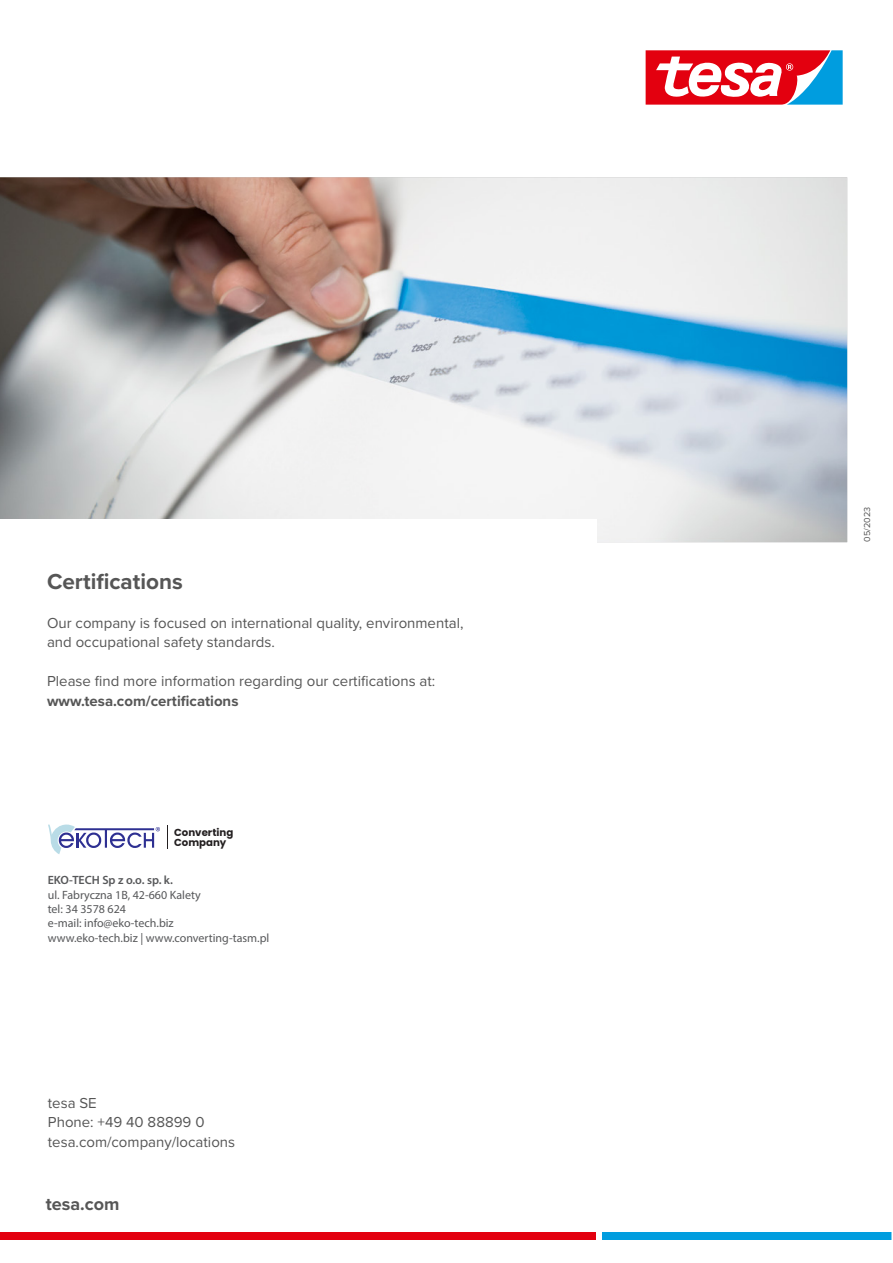
<style>
.page{position:relative;width:893px;height:1263px;background:#fff}
.page>*{position:absolute;margin:0;border:0;box-sizing:border-box;transform-origin:0 0}
.t1{font:700 22.5px "Proxima Nova";color:#565656}
.t2{font:700 18px "Proxima Nova";color:#565656}
.t3{font:15px/19.5px "Proxima Nova";color:#565656}
.t4{font:700 15px "Proxima Nova";color:#565656}
.t5{font:12px/14.4px "Myriad Pro";color:#57585a}
.t6{font:600 12px "Myriad Pro";color:#57585a}
.t7{font:700 10.2px/10.1px "Poppins";color:#231f20}
.t8{font:9px "Proxima Nova";color:#565656}
</style>
<div class="page">
<img style="left:0;top:177px;width:847px;height:365px">
<div style="left:0;top:519px;width:597px;height:31px;background:#fff"></div>
<div style="left:0;top:1232px;width:595px;height:8px;background:#e3000f"></div>
<div style="left:603px;top:1232px;width:290px;height:8px;background:#009ddf"></div>
<svg style="left:891px;top:1232px;width:2px;height:8px"></svg>
<svg style="left:645px;top:50px;width:198px;height:55px"></svg>
<svg style="left:48px;top:824px;width:112px;height:30px"></svg>
<svg style="left:167px;top:825px;width:1px;height:24px"></svg>
<h1 class="t1" style="left:47px;top:564px;width:137px">Certifications</h1>
<p class="t3" style="left:47px;top:612px;width:418px">Our company is focused on international quality, environmental, and occupational safety standards.</p>
<p class="t3" style="left:47px;top:671px;width:390px">Please find more information regarding our certifications at:</p>
<p class="t4" style="left:47px;top:690px;width:193px">www.tesa.com/certifications</p>
<p class="t7" style="left:174px;top:828px;width:61px">Converting<br>Company</p>
<p class="t6" style="left:48px;top:872px;width:127px">EKO-TECH Sp z o.o. sp. k.</p>
<p class="t5" style="left:48px;top:887px;width:223px">ul. Fabryczna 1B, 42-660 Kalety<br>tel: 34 3578 624<br>e-mail: info@eko-tech.biz<br>www.eko-tech.biz | www.converting-tasm.pl</p>
<p class="t3" style="left:48px;top:1092px;width:189px">tesa SE<br>Phone: +49 40 88899 0 tesa.com/company/locations</p>
<p class="t2" style="left:46px;top:1190px;width:75px">tesa.com</p>
<p class="t8" style="left:860px;top:542px;width:37px;rotate:-90deg">05/2023</p>
</div>
